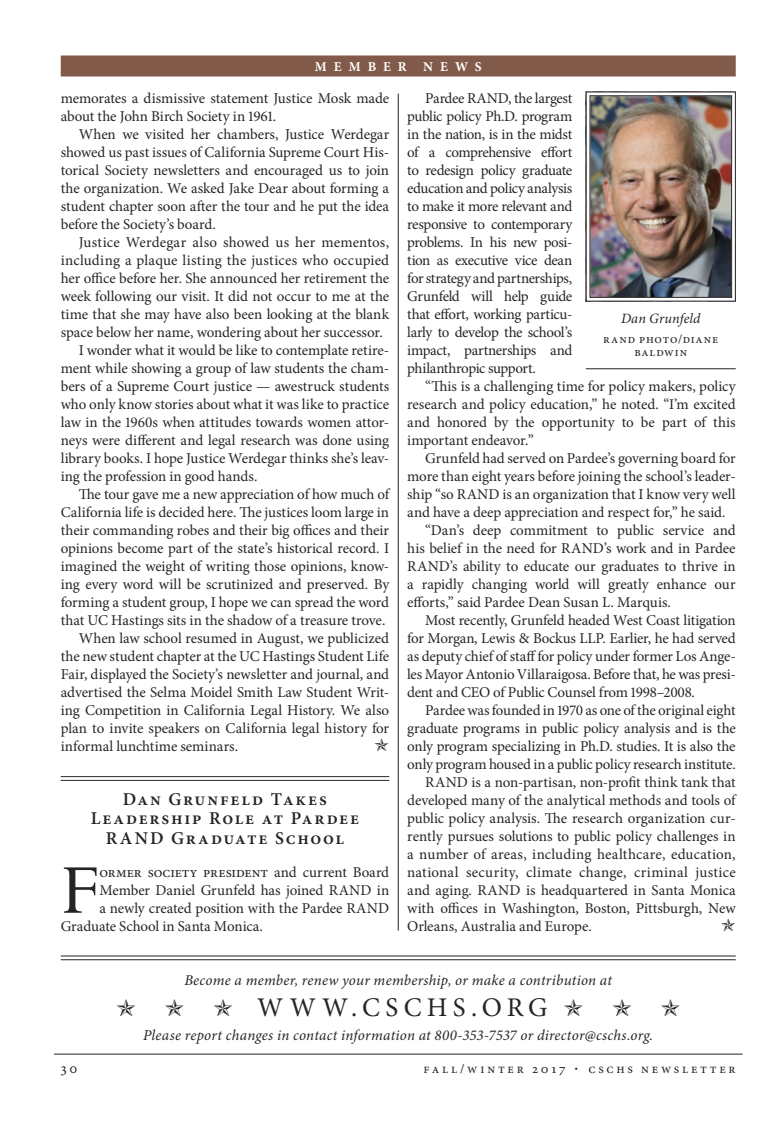
<style>
.page{position:relative;width:783px;height:1134px;background:#fff}
.page>*{position:absolute;margin:0;border:0;box-sizing:border-box;transform-origin:0 0}
.Minion_text_drop_cap{font:72.9px "Bembo Std";color:#272425}
.t1{font:27px "Minion Pro";letter-spacing:.195em;color:#272425}
.Subhead_A{font:600 18px/19.5px "Minion Pro";letter-spacing:.1em;color:#272425;text-align:center}
.Minion_text{font:15px/18px "Minion Pro";letter-spacing:-.005em;color:#272425;text-align:justify}
.Minion_text_drop_cap-2{font:15px "Minion Pro";color:#272425}
.t2{font:italic 15px "Minion Pro";letter-spacing:.015em;color:#272425}
.Photo_caption_NO_rul{font:italic 14.25px "Minion Pro";letter-spacing:.01em;color:#272425}
.t3{font:13.5px "Minion Pro";letter-spacing:.2em;color:#272425}
.ArticleSubtitle{font:700 13.5px "Minion Pro";letter-spacing:.52em;color:#fff}
.photo_credit_small_c{font:12.75px/13.5px "Minion Pro";letter-spacing:.07em;color:#272425;text-align:center}
.s1{font-family:"Goudy Std";font-size:20.25px}
</style>
<div class="page">
<hr style="left:54px;top:1054px;width:688px;height:1px;background:#272425">
<hr style="left:398px;top:94px;width:1px;height:837px;background:#272425">
<hr style="left:61px;top:776px;width:328px;height:1px;background:#272425">
<hr style="left:61px;top:780px;width:328px;height:1px;background:#272425">
<hr style="left:61px;top:956px;width:675px;height:1px;background:#272425">
<hr style="left:61px;top:959px;width:675px;height:1px;background:#272425">
<div style="left:61px;top:56px;width:675px;height:20px;background:#825a49"></div>
<hr style="left:586px;top:368px;width:150px;height:1px;background:#272425">
<img style="left:585px;top:91px;width:151px;height:211px">
<div style="left:590px;top:95px;width:142px;height:203px;border:1px solid #272425"></div>
<p class="ArticleSubtitle" style="left:315px;top:57px;width:169px">MEMBER NEWS</p>
<p class="Minion_text" style="left:61px;top:89px;width:330px">memorates a dismissive statement Justice Mosk made about the John Birch Society in 1961.</p>
<p class="Minion_text" style="left:61px;top:125px;width:330px;text-indent:18px">When we visited her chambers, Justice Werdegar showed us past issues of California Supreme Court His&shy;torical Society newsletters and encouraged us to join the organization. We asked Jake Dear about forming a student chapter soon after the tour and he put the idea before the Society’s board.</p>
<p class="Minion_text" style="left:61px;top:233px;width:330px;text-indent:18px">Justice Werdegar also showed us her mementos, including a plaque listing the justices who occupied her office before her. She announced her retirement the week following our visit. It did not occur to me at the time that she may have also been looking at the blank space below her name, wondering about her successor.</p>
<p class="Minion_text" style="left:61px;top:341px;width:330px;text-indent:18px">I wonder what it would be like to contemplate retire&shy;ment while showing a group of law students the cham&shy;bers of a Supreme Court justice — awestruck students who only know stories about what it was like to practice law in the 1960s when attitudes towards women attor&shy;neys were different and legal research was done using library books. I hope Justice Werdegar thinks she’s leav&shy;ing the profession in good hands.</p>
<p class="Minion_text" style="left:61px;top:485px;width:331px;text-indent:18px">The tour gave me a new appreciation of how much of California life is decided here. The justices loom large in their commanding robes and their big offices and their opinions become part of the state’s historical record. I imagined the weight of writing those opinions, know&shy;ing every word will be scrutinized and preserved. By forming a student group, I hope we can spread the word that UC Hastings sits in the shadow of a treasure trove.</p>
<p class="Minion_text" style="left:61px;top:629px;width:330px;text-indent:18px">When law school resumed in August, we publicized the new student chapter at the UC Hastings Student Life Fair, displayed the Society’s newsletter and journal, and advertised the Selma Moidel Smith Law Student Writ&shy;ing Competition in California Legal History. We also plan to invite speakers on California legal history for informal lunchtime seminars.</p>
<p class="Subhead_A" style="left:91px;top:789px;width:270px">Dan Grunfeld Takes<br>Leadership Role at Pardee<br>R AND Graduate School</p>
<p class="Minion_text_drop_cap" style="left:61px;top:847px;width:40px">F</p>
<p class="Minion_text_drop_cap-2" style="left:99px;top:862px;width:291px">ormer Society President and current Board</p>
<p class="Minion_text_drop_cap-2" style="left:99px;top:880px;width:291px">Member Daniel Grunfeld has joined RAND in</p>
<p class="Minion_text_drop_cap-2" style="left:99px;top:898px;width:291px">a newly created position with the Pardee RAND</p>
<p class="Minion_text_drop_cap-2" style="left:61px;top:916px;width:204px">Graduate School in Santa Monica.</p>
<p class="Minion_text" style="left:407px;top:89px;width:167px;text-indent:18px">Pardee RAND, the largest public policy Ph.D. program in the nation, is in the midst of a comprehensive effort to redesign policy graduate education and policy analysis to make it more relevant and responsive to contemporary problems. In his new posi&shy;tion as executive vice dean for strategy and partnerships, Grunfeld will help guide that effort, working particu&shy;larly to develop the school’s impact, partnerships and philanthropic support.</p>
<p class="Minion_text" style="left:407px;top:377px;width:330px;text-indent:18px">“This is a challenging time for policy makers, policy research and policy education,” he noted. “I’m excited and honored by the opportunity to be part of this important endeavor.”</p>
<p class="Minion_text" style="left:407px;top:449px;width:330px;text-indent:18px">Grunfeld had served on Pardee’s governing board for more than eight years before joining the school’s leader&shy;ship “so RAND is an organization that I know very well and have a deep appreciation and respect for,” he said.</p>
<p class="Minion_text" style="left:407px;top:521px;width:330px;text-indent:18px">“Dan’s deep commitment to public service and his belief in the need for RAND’s work and in Pardee RAND’s ability to educate our graduates to thrive in a rapidly changing world will greatly enhance our efforts,” said Pardee Dean Susan L. Marquis.</p>
<p class="Minion_text" style="left:407px;top:611px;width:330px;text-indent:18px">Most recently, Grunfeld headed West Coast litigation for Morgan, Lewis &amp; Bockus LLP. Earlier, he had served as deputy chief of staff for policy under former Los Ange&shy;les Mayor Antonio Villaraigosa. Before that, he was presi&shy;dent and CEO of Public Counsel from 1998–2008.</p>
<p class="Minion_text" style="left:407px;top:701px;width:330px;text-indent:18px">Pardee was founded in 1970 as one of the original eight graduate programs in public policy analysis and is the only program specializing in Ph.D. studies. It is also the only program housed in a public policy research institute.</p>
<p class="Minion_text" style="left:407px;top:773px;width:331px;text-indent:18px">RAND is a non-partisan, non-profit think tank that developed many of the analytical methods and tools of public policy analysis. The research organization cur&shy;rently pursues solutions to public policy challenges in a number of areas, including healthcare, education, national security, climate change, criminal justice and aging. RAND is headquartered in Santa Monica with offices in Washington, Boston, Pittsburgh, New Orleans, Australia and Europe.</p>
<p class="Photo_caption_NO_rul" style="left:621px;top:309px;width:81px">Dan Grunfeld</p>
<p class="photo_credit_small_c" style="left:603px;top:332px;width:116px">RAND photo/Diane<br>Baldwin</p>
<p class="t2" style="left:184px;top:970px;width:429px">Become a member, renew your membership, or make a contribution at</p>
<p class="t1" style="left:116px;top:990px;width:566px">✯ ✯ ✯ WWW.CSCHS.ORG ✯ ✯ ✯</p>
<p class="t2" style="left:143px;top:1025px;width:511px">Please report changes in contact information at 800-353-7537 or director@cschs.org.</p>
<p class="Minion_text" style="left:61px;top:1059px;width:18px">30</p>
<p class="t3" style="left:424px;top:1060px;width:314px">fall/winter 2017 <span class="s1">·</span> cschs newsletter</p>
</div>
